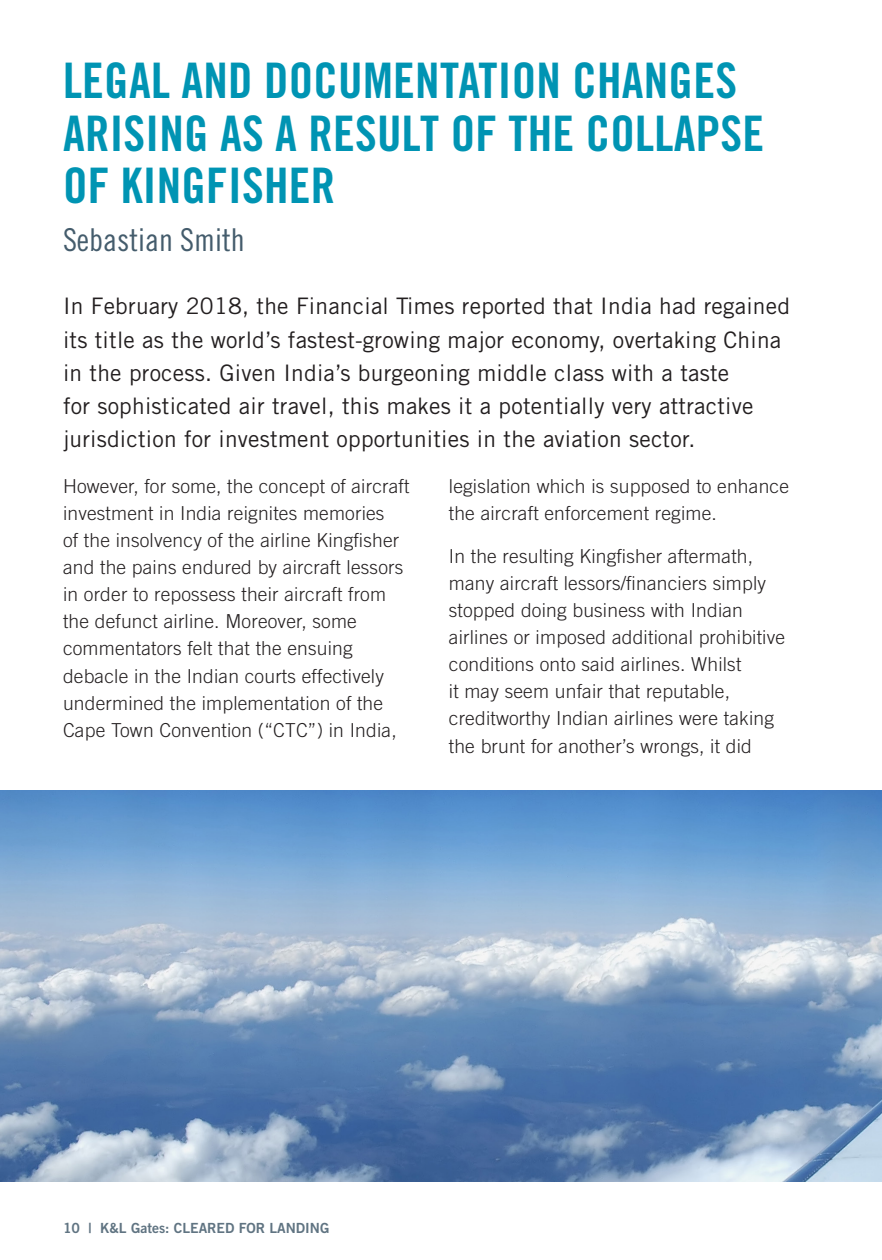
<style>
.page{position:relative;width:882px;height:1260px;background:#fff}
.page>*{position:absolute;margin:0;border:0;box-sizing:border-box;transform-origin:0 0}
.Headline_Subheads{font:49px/52.5px "Trade Gothic LT Std Bd Cn 20";letter-spacing:.005em;color:#0094b3}
.Author_s{font:31.5px "Trade Gothic LT Std Cn 18";color:#445c6c}
.Main_Content{font:22.75px/33.2px "Trade Gothic LT Std";letter-spacing:.01em;color:#231f20}
.Main_Content-2{font:300 19.25px/27.1px "Trade Gothic LT Std";letter-spacing:.01em;color:#231f20}
.t1{font:14px "Trade Gothic LT Std Bd 2";color:#607482}
</style>
<div class="page">
<img style="left:0;top:790px;width:882px;height:391px">
<p class="Headline_Subheads" style="left:63px;top:54px;width:703px">LEGAL AND DOCUMENTATION CHANGES<br>ARISING AS A RESULT OF THE COLLAPSE<br>OF KINGFISHER</p>
<p class="Author_s" style="left:63px;top:221px;width:183px">Sebastian Smith</p>
<p class="Main_Content" style="left:63px;top:289px;width:729px">In February 2018, the Financial Times reported that India had regained its title as the world’s fastest-growing major economy, overtaking China in the process. Given India’s burgeoning middle class with a taste<br>for sophisticated air travel, this makes it a potentially very attractive jurisdiction for investment opportunities in the aviation sector.</p>
<p class="Main_Content-2" style="left:63px;top:472px;width:348px">However, for some, the concept of aircraft investment in India reignites memories<br>of the insolvency of the airline Kingfisher and the pains endured by aircraft lessors in order to repossess their aircraft from the defunct airline. Moreover, some commentators felt that the ensuing debacle in the Indian courts effectively undermined the implementation of the Cape Town Convention (“CTC”) in India,</p>
<p class="Main_Content-2" style="left:449px;top:472px;width:342px">legislation which is supposed to enhance the aircraft enforcement regime.</p>
<p class="Main_Content-2" style="left:449px;top:542px;width:338px">In the resulting Kingfisher aftermath, many aircraft lessors/financiers simply stopped doing business with Indian airlines or imposed additional prohibitive conditions onto said airlines. Whilst<br>it may seem unfair that reputable, creditworthy Indian airlines were taking the brunt for another’s wrongs, it did</p>
<p class="t1" style="left:63px;top:1219px;width:268px">10 | K&amp;L Gates: CLEARED FOR LANDING</p>
</div>
